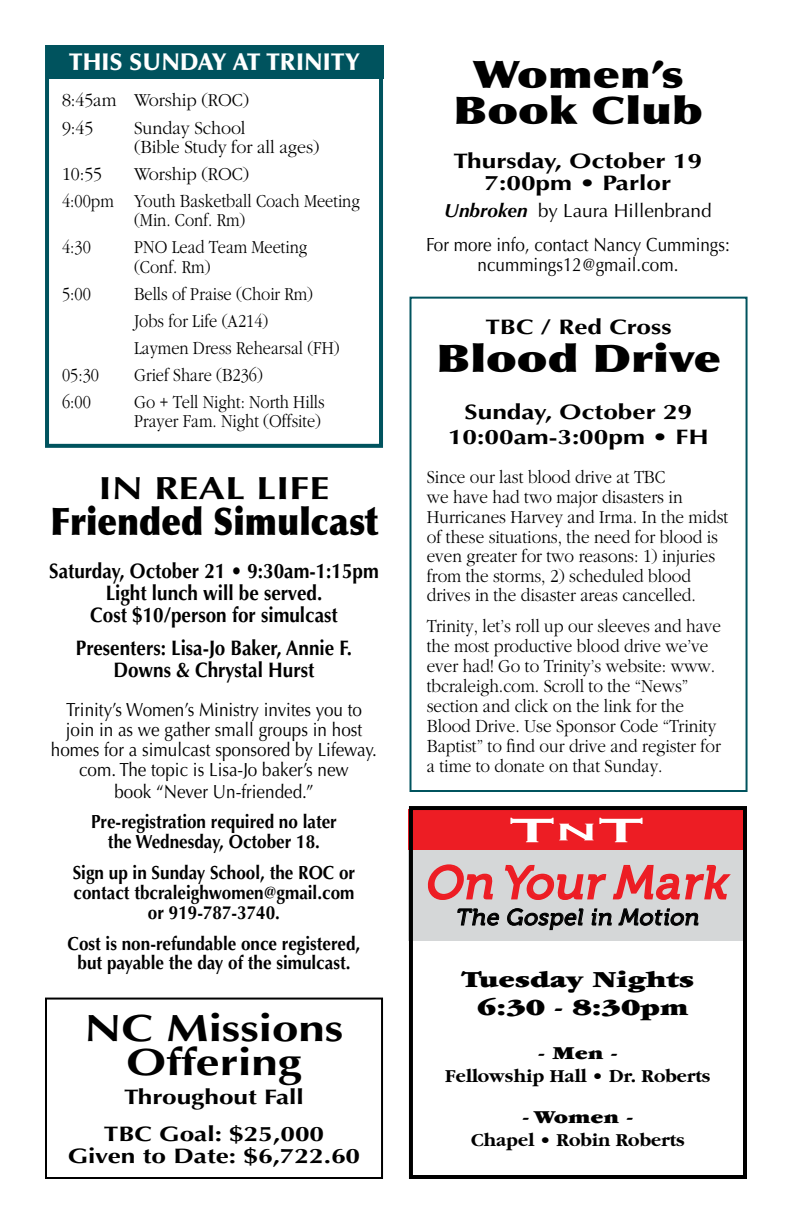
<style>
.page{position:relative;width:792px;height:1224px;background:#fff}
.page>*{position:absolute;margin:0;border:0;box-sizing:border-box;transform-origin:0 0}
.t1{font:italic 46.4px "Museo 500";color:#ed1d24}
.t2{font:900 38px/36px "Optima";color:#000;text-align:center;scale:1.25 1}
.t3{font:700 38px/34px "Optima";color:#000;text-align:center;scale:1.25 1}
.t4{font:900 38px "Optima";color:#000;scale:.9 1}
.t5{font:700 32px "Optima";color:#000;scale:1.25 1}
.t6{font:900 24px/28px "Garamond";color:#000;text-align:center;scale:1.25 1}
.t7{font:900 24px "Optima";letter-spacing:.005em;color:#fff}
.t8{font:italic 22.8px "Museo 500";color:#000}
.t9{font:700 21px/22px "Optima";color:#000;text-align:center;scale:.9 1}
.t10{font:700 21px/22px "Optima";color:#000;text-align:center;scale:1.25 1}
.t11{font:300 19px/20px "Garamond";color:#000;scale:.9 1}
.t12{font:700 19px/20px "Optima";color:#000;text-align:center;scale:.9 1}
.t13{font:300 19px/19.2px "Garamond";color:#000;scale:.86 1}
.t14{font:19px/20px "Optima";color:#000;text-align:center;scale:.9 1}
.t15{font:300 19px/27.2px "Garamond";color:#000;scale:.94 1}
.t16{font:19px/34.4px "Optima";color:#000;text-align:center}
.t17{font:700 19px "Garamond";color:#000}
.t18{font:900 19px "Garamond";color:#000;scale:1.25 1}
.s1{font-weight:700;font-style:italic}
</style>
<div class="page">
<div style="left:45px;top:45px;width:338px;height:403px;border:4px solid #00535e"></div>
<div style="left:46px;top:45px;width:337px;height:33px;background:#00535e"></div>
<div style="left:409px;top:849px;width:338px;height:92px;background:#d5d7d8"></div>
<div style="left:409px;top:809px;width:338px;height:41px;background:#ed1d24"></div>
<svg style="left:427px;top:864px;width:304px;height:36px"></svg>
<svg style="left:457px;top:908px;width:242px;height:22px"></svg>
<svg style="left:510px;top:818px;width:133px;height:24px"></svg>
<div style="left:409px;top:806px;width:338px;height:373px;border:4px solid #000"></div>
<div style="left:45px;top:998px;width:338px;height:181px;border:2px solid #000"></div>
<div style="left:410px;top:297px;width:338px;height:495px;border:2px solid #00535e"></div>
<p class="t7" style="left:69px;top:48px;width:292px">THIS SUNDAY AT TRINITY</p>
<h2 class="t2" style="left:453px;top:57px;width:201px">Women’s<br>Book Club</h2>
<p class="t10" style="left:454px;top:150px;width:200px">Thursday, October 19<br>7:00pm • Parlor</p>
<p class="t16" style="left:426px;top:194px;width:305px"><span class="s1">Unbroken</span> by Laura Hillenbrand<br>For more info, contact Nancy Cummings:</p>
<p class="t14" style="left:478px;top:255px;width:225px">ncummings12@gmail.com.</p>
<p class="t15" style="left:62px;top:87px;width:201px">8:45am Worship (ROC)<br>9:45</p>
<p class="t15" style="left:134px;top:118px;width:199px;line-height:19.2px">Sunday School<br>(Bible Study for all ages)</p>
<p class="t15" style="left:62px;top:160px;width:318px;text-indent:72px">Worship (ROC)<br>4:00pm Youth Basketball Coach Meeting</p>
<p class="t13" style="left:134px;top:211px;width:131px">(Min. Conf. Rm)</p>
<p class="t13" style="left:62px;top:238px;width:35px">4:30</p>
<p class="t13" style="left:134px;top:238px;width:203px">PNO Lead Team Meeting (Conf. Rm)</p>
<p class="t13" style="left:62px;top:284px;width:35px">5:00</p>
<p class="t13" style="left:134px;top:280px;width:241px;line-height:27.2px">Bells of Praise (Choir Rm)<br>Jobs for Life (A214)<br>Laymen Dress Rehearsal (FH)</p>
<p class="t13" style="left:62px;top:366px;width:44px">05:30</p>
<p class="t13" style="left:134px;top:366px;width:151px">Grief Share (B236)</p>
<p class="t13" style="left:62px;top:393px;width:35px">6:00</p>
<p class="t13" style="left:134px;top:393px;width:223px">Go + Tell Night: North Hills<br>Prayer Fam. Night (Offsite)</p>
<p class="t15" style="left:62px;top:160px;width:44px">10:55</p>
<p class="t10" style="left:485px;top:316px;width:151px">TBC / Red Cross</p>
<h2 class="t2" style="left:436px;top:341px;width:229px">Blood Drive</h2>
<p class="t10" style="left:448px;top:400px;width:210px;line-height:25.2px">Sunday, October 29<br>10:00am-3:00pm • FH</p>
<p class="t11" style="left:427px;top:467px;width:337px">Since our last blood drive at TBC<br>we have had two major disasters in Hurricanes Harvey and Irma. In the midst of these situations, the need for blood is even greater for two reasons: 1) injuries from the storms, 2) scheduled blood drives in the disaster areas cancelled.</p>
<p class="t11" style="left:427px;top:616px;width:328px">Trinity, let’s roll up our sleeves and have the most productive blood drive we’ve ever had! Go to Trinity’s website: www. tbcraleigh.com. Scroll to the “News” section and click on the link for the Blood Drive. Use Sponsor Code “Trinity Baptist” to find our drive and register for a time to donate on that Sunday.</p>
<h3 class="t5" style="left:98px;top:469px;width:186px">IN REAL LIFE</h3>
<h2 class="t4" style="left:50px;top:498px;width:365px">Friended Simulcast</h2>
<p class="t9" style="left:49px;top:560px;width:368px">Saturday, October 21 • 9:30am-1:15pm<br>Light lunch will be served.<br>Cost $10/person for simulcast</p>
<p class="t9" style="left:76px;top:637px;width:308px">Presenters: Lisa-Jo Baker, Annie F.<br>Downs &amp; Chrystal Hurst</p>
<p class="t14" style="left:51px;top:699px;width:364px">Trinity’s Women’s Ministry invites you to join in as we gather small groups in host homes for a simulcast sponsored by Lifeway. com. The topic is Lisa-Jo baker’s new</p>
<p class="t14" style="left:114px;top:781px;width:223px">book “Never Un-friended.”</p>
<p class="t12" style="left:91px;top:812px;width:275px">Pre-registration required no later the Wednesday, October 18.</p>
<p class="t12" style="left:73px;top:863px;width:315px">Sign up in Sunday School, the ROC or contact tbcraleighwomen@gmail.com or 919-787-3740.</p>
<p class="t12" style="left:68px;top:934px;width:327px">Cost is non-refundable once registered, but payable the day of the simulcast.</p>
<h1 class="t1" style="left:425px;top:857px;width:312px">On Your Mark</h1>
<p class="t8" style="left:455px;top:905px;width:249px">The Gospel in Motion</p>
<p class="t6" style="left:462px;top:966px;width:188px">Tuesday Nights<br>6:30 - 8:30pm</p>
<p class="t18" style="left:539px;top:1043px;width:65px">- Men -</p>
<p class="t17" style="left:445px;top:1066px;width:267px">Fellowship Hall • Dr. Roberts</p>
<p class="t18" style="left:523px;top:1107px;width:90px">- Women -</p>
<p class="t17" style="left:471px;top:1129px;width:215px">Chapel • Robin Roberts</p>
<h2 class="t3" style="left:85px;top:1012px;width:208px">NC Missions<br>Offering</h2>
<p class="t10" style="left:104px;top:1079px;width:178px;line-height:36.4px">Throughout Fall<br>TBC Goal: $25,000</p>
<p class="t10" style="left:68px;top:1145px;width:235px">Given to Date: $6,722.60</p>
</div>
